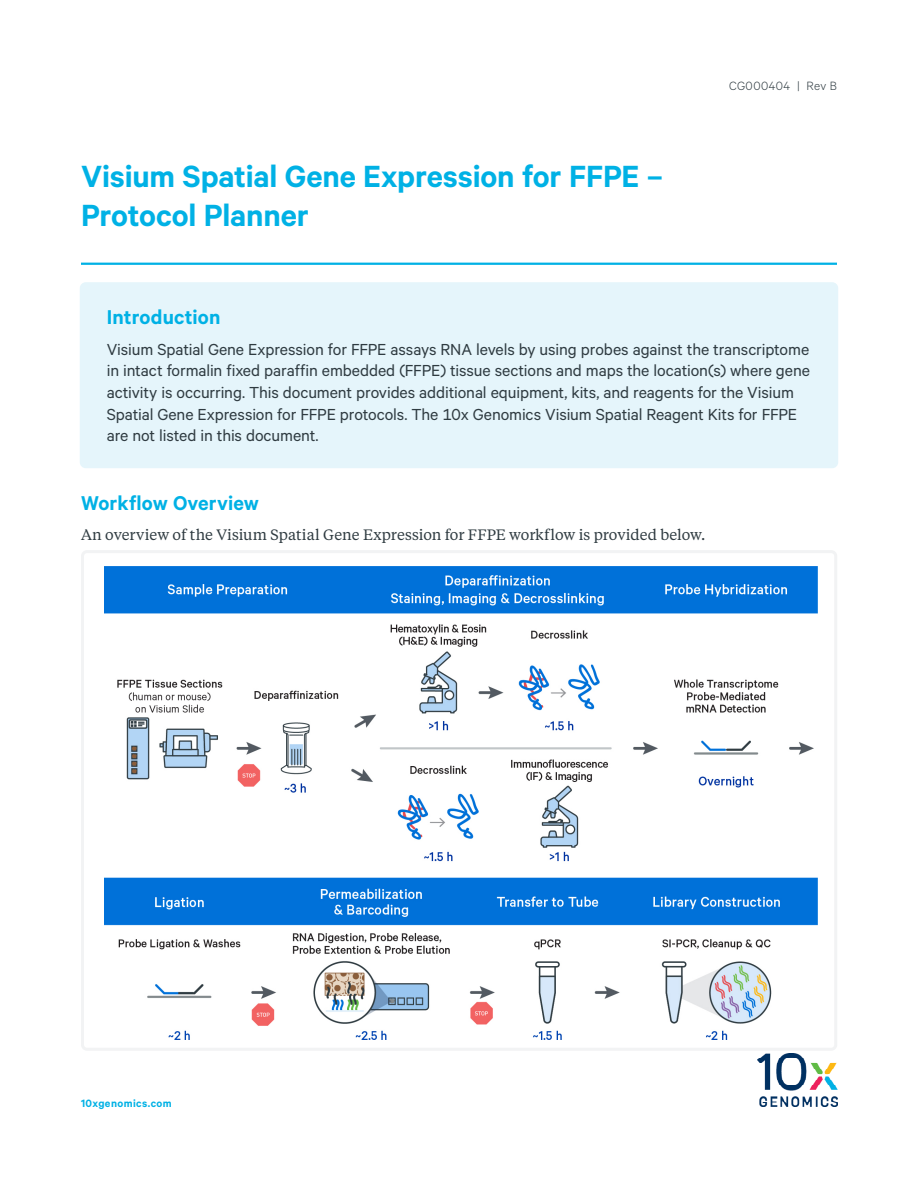
<style>
.page{position:relative;width:918px;height:1188px;background:#fff}
.page>*{position:absolute;margin:0;border:0;box-sizing:border-box;transform-origin:0 0}
.Cover_Title{font:600 34.5px/39px "Calibre";letter-spacing:-.005em;color:#00b1e5}
.Section_Header{font:600 22.5px "Calibre";letter-spacing:.005em;color:#00b1e5}
.Intro_box_TN{font:18px/21.6px "Calibre";letter-spacing:-.005em;color:#2f3b41}
.Body_Copy{font:15px "Tiempos Text";letter-spacing:-.005em;color:#2f3b41}
.t1{font:300 13.5px "Calibre";letter-spacing:.03em;color:#2f3b41}
.t2{font:600 12px "Calibre";letter-spacing:.035em;color:#00b1e5}
</style>
<div class="page">
<img style="left:758px;top:1053px;width:79px;height:54px">
<hr style="left:81px;top:263px;width:756px;height:2px;background:#00b1e5">
<div style="left:80px;top:282px;width:758px;height:186px;background:#e5f5fb;border-radius:6px"></div>
<img style="left:104px;top:567px;width:714px;height:472px">
<div style="left:81px;top:550px;width:756px;height:501px;border:3px solid #f2f3f4;border-radius:4px"></div>
<p class="Cover_Title" style="left:81px;top:156px;width:583px">Visium Spatial Gene Expression for FFPE –<br>Protocol Planner</p>
<p class="t1" style="left:729px;top:78px;width:109px">CG000404 | Rev B</p>
<p class="Section_Header" style="left:107px;top:303px;width:115px">Introduction</p>
<p class="Intro_box_TN" style="left:107px;top:338px;width:705px">Visium Spatial Gene Expression for FFPE assays RNA levels by using probes against the transcriptome in intact formalin fixed paraffin embedded (FFPE) tissue sections and maps the location(s) where gene activity is occurring. This document provides additional equipment, kits, and reagents for the Visium Spatial Gene Expression for FFPE protocols. The 10x Genomics Visium Spatial Reagent Kits for FFPE are not listed in this document.</p>
<p class="Section_Header" style="left:81px;top:489px;width:180px">Workflow Overview</p>
<p class="Body_Copy" style="left:81px;top:525px;width:626px">An overview of the Visium Spatial Gene Expression for FFPE workflow is provided below.</p>
<p class="t2" style="left:81px;top:1096px;width:92px">10xgenomics.com</p>
</div>
